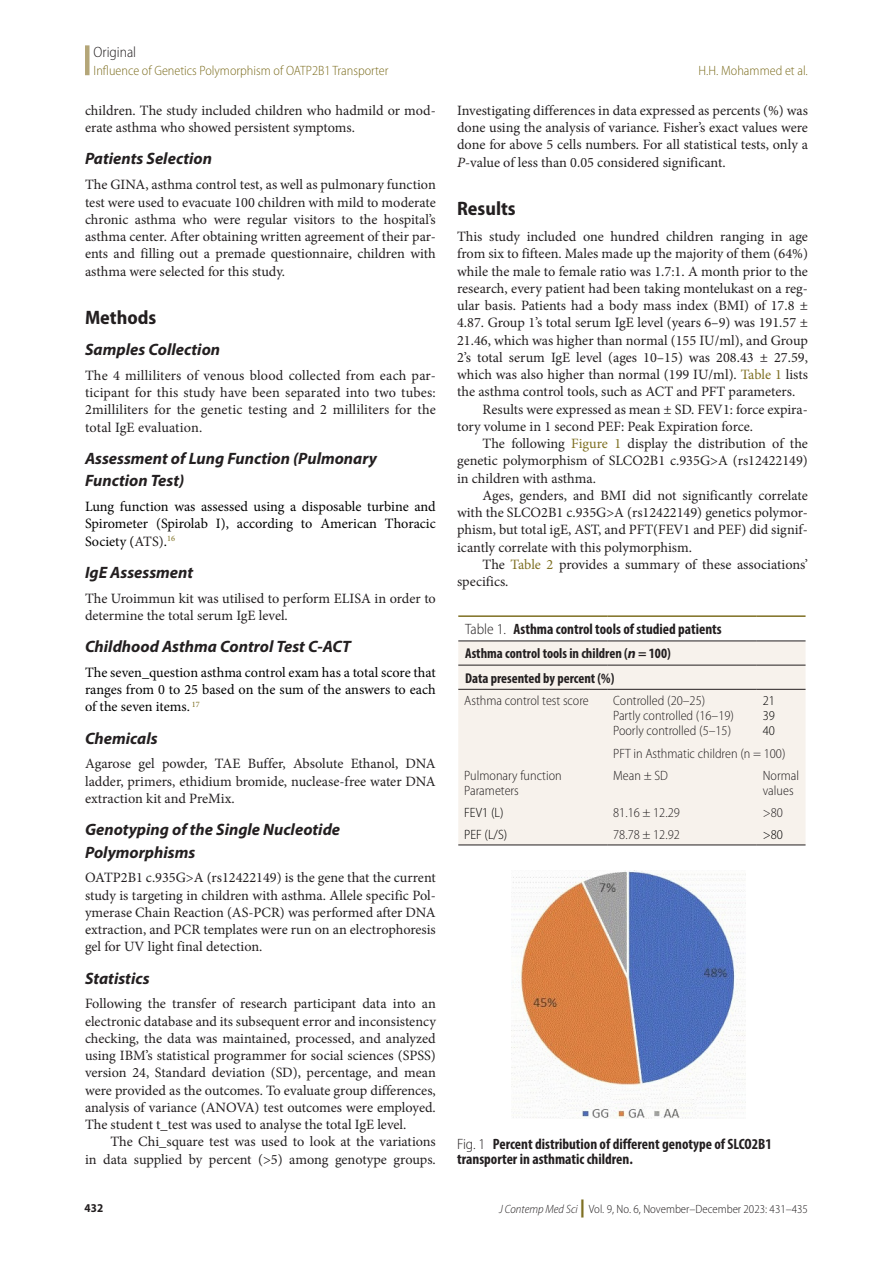
<style>
.page{position:relative;width:893px;height:1263px;background:#fff}
.page>*{position:absolute;margin:0;border:0;box-sizing:border-box;transform-origin:0 0}
.t1{font:700 semi-condensed 19.5px "Myriad Pro";color:#231f20}
.t2{font:italic 700 16.5px/22.5px "Myriad Pro";color:#231f20}
.Table_Fig_Box_Title{font:700 condensed 15px/15px "Myriad Pro";color:#231f20}
.t3{font:300 semi-condensed 15px "Myriad Pro";color:#231f20}
.Txf{font:14.25px/17.2px "Minion Pro";color:#231f20;text-align:justify}
.Tx{font:14.25px/17.2px "Minion Pro";color:#231f20;text-align:justify}
.Txf-2{font:14.25px/17.2px "Minion Pro";color:#000;text-align:justify}
.Table_Head_L_align{font:700 condensed 14.25px "Myriad Pro";color:#231f20}
.Table_Tx{font:300 semi-condensed 13.5px/15px "Myriad Pro";color:#231f20}
.t4{font:300 semi-condensed 13.5px "Myriad Pro";color:#7e6f22}
.Table_Tx-2{font:300 semi-condensed 13.5px "Myriad Pro";color:#000}
.t5{font:300 semi-condensed 12px "Myriad Pro";color:#231f20}
.t6{font:700 semi-condensed 12px "Myriad Pro";color:#231f20}
.s1{color:#231f20}
.s2{font-style:italic}
.s3{color:#7e6f22}
.s4{font-weight:300;font-stretch:semi-condensed}
.s5{font-style:italic;font-stretch:normal}
.s6{font-weight:900;font-stretch:normal;font-size:18px;color:#7e6f22}
</style>
<div class="page">
<div style="left:85px;top:45px;width:5px;height:30px;background:#b4a678"></div>
<div style="left:458px;top:641px;width:347px;height:203px;background:#f7f2ec"></div>
<hr style="left:458px;top:615px;width:149px;height:2px;background:#7e6f22">
<hr style="left:607px;top:615px;width:150px;height:2px;background:#7e6f22">
<hr style="left:757px;top:615px;width:48px;height:2px;background:#7e6f22">
<hr style="left:458px;top:640px;width:149px;height:1px;background:#231f20">
<hr style="left:607px;top:640px;width:150px;height:1px;background:#231f20">
<hr style="left:757px;top:640px;width:48px;height:1px;background:#231f20">
<hr style="left:458px;top:665px;width:149px;height:1px;background:#231f20">
<hr style="left:607px;top:665px;width:150px;height:1px;background:#231f20">
<hr style="left:757px;top:665px;width:48px;height:1px;background:#231f20">
<hr style="left:458px;top:689px;width:149px;height:1px;background:#231f20">
<hr style="left:607px;top:689px;width:150px;height:1px;background:#231f20">
<hr style="left:757px;top:689px;width:48px;height:1px;background:#231f20">
<hr style="left:458px;top:844px;width:149px;height:1px;background:#231f20">
<hr style="left:607px;top:844px;width:150px;height:1px;background:#231f20">
<hr style="left:757px;top:844px;width:48px;height:1px;background:#231f20">
<img style="left:512px;top:870px;width:234px;height:248px">
<p class="t3" style="left:94px;top:43px;width:44px">Original</p>
<p class="t4" style="left:94px;top:62px;width:296px">Influence of Genetics Polymorphism of OATP2B1 Transporter</p>
<p class="t4" style="left:698px;top:62px;width:111px">H.H. Mohammed et al.</p>
<p class="Txf" style="left:85px;top:102px;width:352px">children. The study included children who hadmild or mod&shy;erate asthma who showed persistent symptoms.</p>
<h2 class="t2" style="left:85px;top:147px;width:129px">Patients Selection</h2>
<p class="Txf" style="left:85px;top:176px;width:352px">The GINA, asthma control test, as well as pulmonary function test were used to evacuate 100 children with mild to moderate chronic asthma who were regular visitors to the hospital’s asthma center. After obtaining written agreement of their par&shy;ents and filling out a premade questionnaire, children with asthma were selected for this study.</p>
<h1 class="t1" style="left:85px;top:306px;width:73px">Methods</h1>
<h2 class="t2" style="left:85px;top:338px;width:137px">Samples Collection</h2>
<p class="Txf" style="left:85px;top:367px;width:352px">The 4 milliliters of venous blood collected from each par&shy;ticipant for this study have been separated into two tubes:<br>2milliliters for the genetic testing and 2 milliliters for the total IgE evaluation.</p>
<h2 class="t2" style="left:85px;top:446px;width:294px">Assessment of Lung Function (Pulmonary<br>Function Test)</h2>
<p class="Txf-2" style="left:85px;top:498px;width:352px">Lung function was assessed using a disposable turbine and Spirometer (Spirolab I), according to American Thoracic Society (<span class="s1">ATS)</span>.<sup>16</sup></p>
<h2 class="t2" style="left:85px;top:560px;width:110px">IgE Assessment</h2>
<p class="Txf" style="left:85px;top:589px;width:352px">The Uroimmun kit was utilised to perform ELISA in order to determine the total serum IgE level.</p>
<h2 class="t2" style="left:85px;top:635px;width:267px">Childhood Asthma Control Test C-ACT</h2>
<p class="Txf-2" style="left:85px;top:664px;width:352px">The seven_question asthma control exam has a total score that ranges from 0 to 25 based on the sum of the answers to each of the seven items. <sup>17</sup></p>
<h2 class="t2" style="left:85px;top:726px;width:74px">Chemicals</h2>
<p class="Txf" style="left:85px;top:755px;width:352px">Agarose gel powder, TAE Buffer, Absolute Ethanol, DNA ladder, primers, ethidium bromide, nuclease-free water DNA extraction kit and PreMix.</p>
<h2 class="t2" style="left:85px;top:818px;width:257px">Genotyping of the Single Nucleotide<br>Polymorphisms</h2>
<p class="Txf" style="left:85px;top:869px;width:352px">OATP2B1 c.935G&gt;A (rs12422149) is the gene that the current study is targeting in children with asthma. Allele specific Pol&shy;ymerase Chain Reaction (AS-PCR) was performed after DNA extraction, and PCR templates were run on an electrophoresis gel for UV light final detection.</p>
<h2 class="t2" style="left:85px;top:966px;width:66px">Statistics</h2>
<p class="Txf" style="left:85px;top:995px;width:352px">Following the transfer of research participant data into an electronic database and its subsequent error and inconsistency checking, the data was maintained, processed, and analyzed using IBM’s statistical programmer for social sciences (SPSS) version 24, Standard deviation (SD), percentage, and mean were provided as the outcomes. To evaluate group differences, analysis of variance (ANOVA) test outcomes were employed.<br>The student t_test was used to analyse the total IgE level.</p>
<p class="Tx" style="left:85px;top:1133px;width:352px;text-align:right">The Chi_square test was used to look at the variations<br>in data supplied by percent (&gt;5) among genotype groups.</p>
<p class="Tx" style="left:457px;top:102px;width:352px">Investigating differences in data expressed as percents (%) was done using the analysis of variance. Fisher’s exact values were done for above 5 cells numbers. For all statistical tests, only a <span class="s2">P</span>-value of less than 0.05 considered significant.</p>
<h1 class="t1" style="left:457px;top:197px;width:60px">Results</h1>
<p class="Txf" style="left:457px;top:228px;width:352px">This study included one hundred children ranging in age from six to fifteen. Males made up the majority of them (64%) while the male to female ratio was 1.7:1. A month prior to the research, every patient had been taking montelukast on a reg&shy;ular basis. Patients had a body mass index (BMI) of 17.8 ± 4.87. Group 1’s total serum IgE level (years 6–9) was 191.57 ± 21.46, which was higher than normal (155 IU/ml), and Group 2’s total serum IgE level (ages 10–15) was 208.43 ± 27.59, which was also higher than normal (199 IU/ml). <span class="s3">Table 1</span> lists the asthma control tools, such as ACT and PFT parameters.</p>
<p class="Tx" style="left:457px;top:400px;width:352px;text-indent:26px">Results were expressed as mean ± SD. FEV1: force expira&shy;tory volume in 1 second PEF: Peak Expiration force.</p>
<p class="Tx" style="left:457px;top:435px;width:352px;text-indent:26px">The following <span class="s3">Figure 1</span> display the distribution of the genetic polymorphism of SLCO2B1 c.935G&gt;A (rs12422149) in children with asthma.</p>
<p class="Tx" style="left:457px;top:487px;width:352px;text-indent:26px">Ages, genders, and BMI did not significantly correlate with the SLCO2B1 c.935G&gt;A (rs12422149) genetics polymor&shy;phism, but total igE, AST, and PFT(FEV1 and PEF) did signif&shy;icantly correlate with this polymorphism.</p>
<p class="Tx" style="left:457px;top:556px;width:352px;text-indent:26px">The <span class="s3">Table 2</span> provides a summary of these associations’ specifics.</p>
<p class="Table_Fig_Box_Title" style="left:465px;top:621px;width:258px"><span class="s4">Table 1.</span> Asthma control tools of studied patients</p>
<p class="Table_Head_L_align" style="left:465px;top:645px;width:207px">Asthma control tools in children (<span class="s5">n</span> = 100)</p>
<p class="Table_Head_L_align" style="left:465px;top:669px;width:151px">Data presented by percent (%)</p>
<p class="Table_Tx" style="left:464px;top:693px;width:126px">Asthma control test score</p>
<p class="Table_Tx" style="left:613px;top:693px;width:94px">Controlled (20–25)</p>
<p class="Table_Tx" style="left:613px;top:708px;width:122px">Partly controlled (16–19)</p>
<p class="Table_Tx" style="left:613px;top:723px;width:119px">Poorly controlled (5–15)</p>
<p class="Table_Tx-2" style="left:763px;top:693px;width:14px">21</p>
<p class="Table_Tx-2" style="left:763px;top:708px;width:14px">39</p>
<p class="Table_Tx-2" style="left:763px;top:723px;width:14px">40</p>
<p class="Table_Tx" style="left:613px;top:745px;width:174px">PFT in Asthmatic children (n = 100)</p>
<p class="Table_Tx" style="left:464px;top:768px;width:99px">Pulmonary function<br>Parameters</p>
<p class="Table_Tx" style="left:613px;top:768px;width:56px">Mean ± SD</p>
<p class="Table_Tx" style="left:763px;top:768px;width:38px">Normal values</p>
<p class="Table_Tx-2" style="left:464px;top:804px;width:41px">FEV1 (L)</p>
<p class="Table_Tx" style="left:613px;top:805px;width:68px">81.16 ± 12.29</p>
<p class="Table_Tx" style="left:763px;top:805px;width:22px">&gt;80</p>
<p class="Table_Tx-2" style="left:464px;top:826px;width:45px">PEF (L/S)</p>
<p class="Table_Tx" style="left:613px;top:827px;width:68px">78.78 ± 12.92</p>
<p class="Table_Tx-2" style="left:763px;top:826px;width:22px">&gt;80</p>
<p class="Table_Fig_Box_Title" style="left:457px;top:1136px;width:316px"><span class="s4">Fig. 1</span> Percent distribution of different genotype of SLCO2B1 transporter in asthmatic children.</p>
<p class="t6" style="left:85px;top:1202px;width:20px">432</p>
<p class="t5" style="left:499px;top:1201px;width:310px"><span class="s2">J Contemp Med Sci</span> <span class="s6">|</span> Vol. 9, No. 6, November–December 2023: 431–435</p>
</div>
